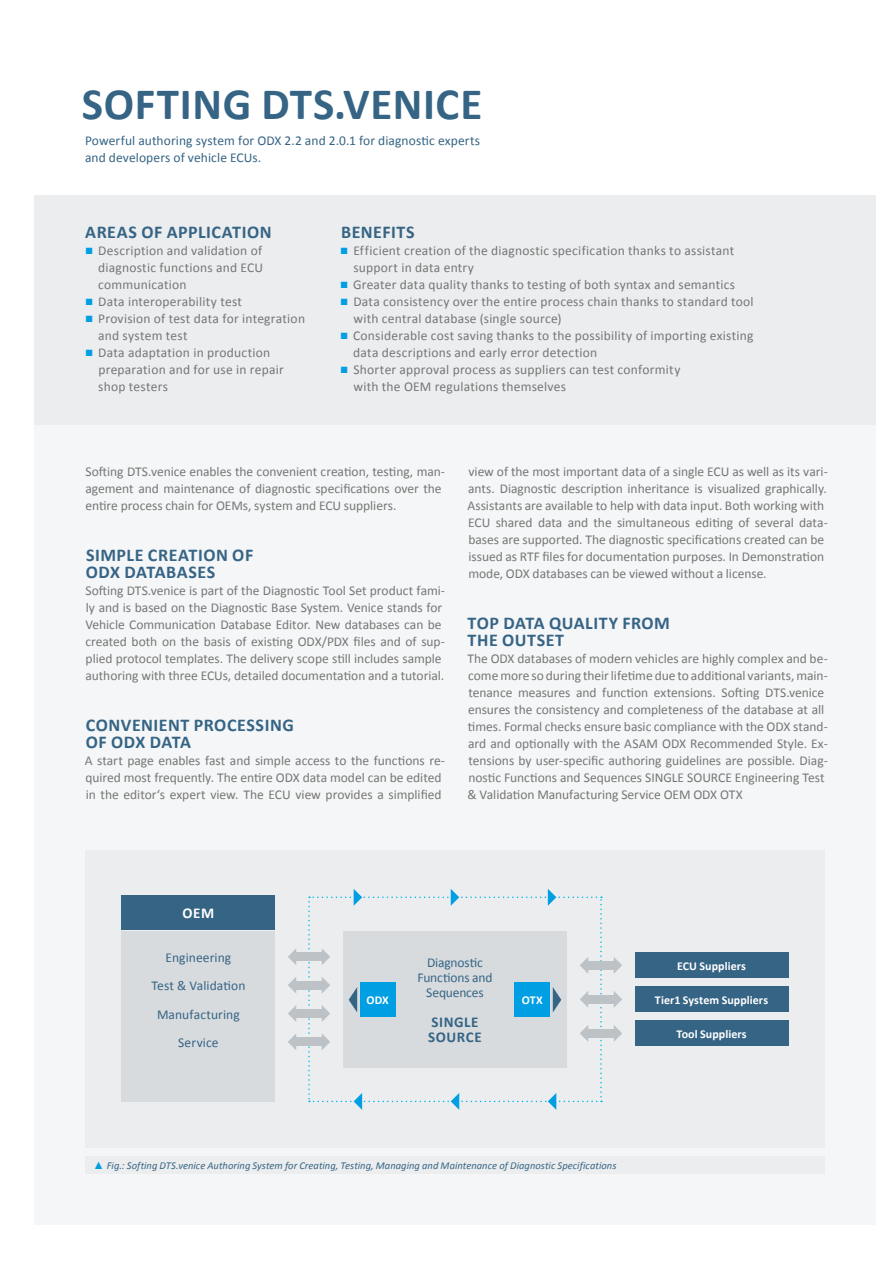
<style>
.page{position:relative;width:893px;height:1263px;background:#fff}
.page>*{position:absolute;margin:0;border:0;box-sizing:border-box;transform-origin:0 0}
.t1{font:700 45px "Calibri";letter-spacing:.015em;color:#366485}
.t2{font:700 18px/17px "Calibri";letter-spacing:.03em;color:#366485}
.t3{font:700 15px/15px "Calibri";letter-spacing:.035em;color:#366485}
.t4{font:700 15px "Calibri";color:#fff}
.t5{font:13.5px/17px "Calibri";color:#767676}
.t6{font:13.5px/28.5px "Calibri";letter-spacing:.005em;color:#366485;text-align:center}
.t7{font:13.5px/17px "Calibri";letter-spacing:.02em;color:#767676}
.t8{font:700 12px "Calibri";letter-spacing:.005em;color:#fff}
.t9{font:italic 10.5px "Calibri";letter-spacing:.005em;color:#366485}
.s1{font-family:"Arial";color:#009ee3}
</style>
<div class="page">
<div style="left:34px;top:213px;width:842px;height:1012px;background:#f5f6f7"></div>
<div style="left:34px;top:196px;width:842px;height:229px;background:#ebedee"></div>
<div style="left:85px;top:850px;width:740px;height:298px;background:#ebedee"></div>
<div style="left:122px;top:931px;width:153px;height:170px;background:#d7dbde"></div>
<svg style="left:288px;top:977px;width:8px;height:16px"></svg>
<div style="left:296px;top:981px;width:13px;height:8px;background:#bcc2c6"></div>
<svg style="left:288px;top:949px;width:8px;height:16px"></svg>
<div style="left:296px;top:952px;width:13px;height:9px;background:#bcc2c6"></div>
<svg style="left:288px;top:1034px;width:8px;height:16px"></svg>
<div style="left:296px;top:1037px;width:13px;height:9px;background:#bcc2c6"></div>
<svg style="left:288px;top:1005px;width:8px;height:17px"></svg>
<div style="left:296px;top:1009px;width:13px;height:9px;background:#bcc2c6"></div>
<svg style="left:614px;top:991px;width:8px;height:16px"></svg>
<div style="left:601px;top:995px;width:13px;height:8px;background:#bcc2c6"></div>
<svg style="left:614px;top:957px;width:8px;height:16px"></svg>
<div style="left:601px;top:961px;width:13px;height:8px;background:#bcc2c6"></div>
<svg style="left:614px;top:1025px;width:8px;height:16px"></svg>
<div style="left:601px;top:1029px;width:13px;height:8px;background:#bcc2c6"></div>
<div style="left:122px;top:895px;width:153px;height:34px;background:#366485"></div>
<div style="left:635px;top:952px;width:153px;height:26px;background:#366485"></div>
<div style="left:635px;top:986px;width:153px;height:26px;background:#366485"></div>
<div style="left:635px;top:1020px;width:153px;height:26px;background:#366485"></div>
<svg style="left:308px;top:889px;width:294px;height:221px"></svg>
<div style="left:85px;top:1157px;width:740px;height:17px;background:#ebedee"></div>
<h1 class="t1" style="left:82px;top:76px;width:402px">SOFTING DTS.VENICE</h1>
<p class="t6" style="left:85px;top:131px;width:397px;line-height:17px;text-align:left">Powerful authoring system for ODX 2.2 and 2.0.1 for diagnostic experts and developers of vehicle ECUs.</p>
<h2 class="t2" style="left:85px;top:223px;width:188px">AREAS OF APPLICATION</h2>
<p class="t5" style="left:98px;top:242px;width:166px;text-align:justify;text-indent:-13px"><span class="s1">■</span> Description and validation of diagnostic functions and ECU communication</p>
<p class="t5" style="left:85px;top:293px;width:159px"><span class="s1">■</span> Data interoperability test</p>
<p class="t5" style="left:98px;top:310px;width:208px;text-indent:-13px"><span class="s1">■</span> Provision of test data for integration and system test</p>
<p class="t5" style="left:98px;top:344px;width:187px;text-indent:-13px"><span class="s1">■</span> Data adaptation in production preparation and for use in repair shop testers</p>
<h2 class="t2" style="left:341px;top:223px;width:75px">BENEFITS</h2>
<p class="t5" style="left:353px;top:242px;width:382px;text-indent:-13px"><span class="s1">■</span> Efficient creation of the diagnostic specification thanks to assistant support in data entry</p>
<p class="t5" style="left:340px;top:276px;width:397px"><span class="s1">■</span> Greater data quality thanks to testing of both syntax and semantics</p>
<p class="t5" style="left:354px;top:293px;width:402px;text-indent:-13px"><span class="s1">■</span> Data consistency over the entire process chain thanks to standard tool with central database (single source)</p>
<p class="t7" style="left:353px;top:327px;width:402px;text-indent:-13px"><span class="s1">■</span> Considerable cost saving thanks to the possibility of importing existing data descriptions and early error detection</p>
<p class="t5" style="left:354px;top:361px;width:328px;text-indent:-13px"><span class="s1">■</span> Shorter approval process as suppliers can test conformity with the OEM regulations themselves</p>
<p class="t5" style="left:85px;top:463px;width:360px">Softing DTS.venice enables the convenient creation, testing, man&shy;agement and maintenance of diagnostic specifications over the entire process chain for OEMs, system and ECU suppliers.</p>
<h2 class="t2" style="left:86px;top:546px;width:169px">SIMPLE CREATION OF<br>ODX DATABASES</h2>
<p class="t5" style="left:85px;top:582px;width:361px">Softing DTS.venice is part of the Diagnostic Tool Set product fami&shy;ly and is based on the Diagnostic Base System. Venice stands for Vehicle Communication Database Editor. New databases can be created both on the basis of existing ODX/PDX files and of sup&shy;plied protocol templates. The delivery scope still includes sample authoring with three ECUs, detailed documentation and a tutorial.</p>
<h2 class="t2" style="left:86px;top:716px;width:209px">CONVENIENT PROCESSING<br>OF ODX DATA</h2>
<p class="t5" style="left:85px;top:752px;width:361px">A start page enables fast and simple access to the functions re&shy;quired most frequently. The entire ODX data model can be edited in the editor‘s expert view. The ECU view provides a simplified</p>
<p class="t5" style="left:467px;top:463px;width:362px">view of the most important data of a single ECU as well as its vari&shy;ants. Diagnostic description inheritance is visualized graphically.<br>Assistants are available to help with data input. Both working with ECU shared data and the simultaneous editing of several data&shy;bases are supported. The diagnostic specifications created can be issued as RTF files for documentation purposes. In Demonstration mode, ODX databases can be viewed without a license.</p>
<h2 class="t2" style="left:468px;top:614px;width:204px">TOP DATA QUALITY FROM<br>THE OUTSET</h2>
<p class="t5" style="left:467px;top:650px;width:362px">The ODX databases of modern vehicles are highly complex and be&shy;come more so during their lifetime due to additional variants, main&shy;tenance measures and function extensions. Softing DTS.venice ensures the consistency and completeness of the database at all times. Formal checks ensure basic compliance with the ODX stand&shy;ard and optionally with the ASAM ODX Recommended Style. Ex&shy;tensions by user-specific authoring guidelines are possible. Diag&shy;nostic Functions and Sequences SINGLE SOURCE Engineering Test &amp; Validation Manufacturing Service OEM ODX OTX</p>
<p class="t4" style="left:183px;top:903px;width:33px">OEM</p>
<p class="t8" style="left:186px;top:905px;width:27px">OEM</p>
<p class="t6" style="left:151px;top:942px;width:96px">Engineering<br>Test &amp; Validation<br>Manufacturing<br>Service</p>
<p class="t6" style="left:418px;top:955px;width:76px;line-height:15px">Diagnostic<br>Functions and<br>Sequences</p>
<p class="t3" style="left:428px;top:1014px;width:55px">SINGLE<br>SOURCE</p>
<p class="t8" style="left:367px;top:992px;width:24px">ODX</p>
<p class="t8" style="left:522px;top:992px;width:22px">OTX</p>
<p class="t8" style="left:677px;top:958px;width:70px">ECU Suppliers</p>
<p class="t8" style="left:655px;top:992px;width:115px">Tier1 System Suppliers</p>
<p class="t8" style="left:676px;top:1026px;width:72px">Tool Suppliers</p>
<p class="t9" style="left:94px;top:1159px;width:524px"><span class="s1">▲</span> Fig.: Softing DTS.venice Authoring System for Creating, Testing, Managing and Maintenance of Diagnostic Specifications</p>
</div>
